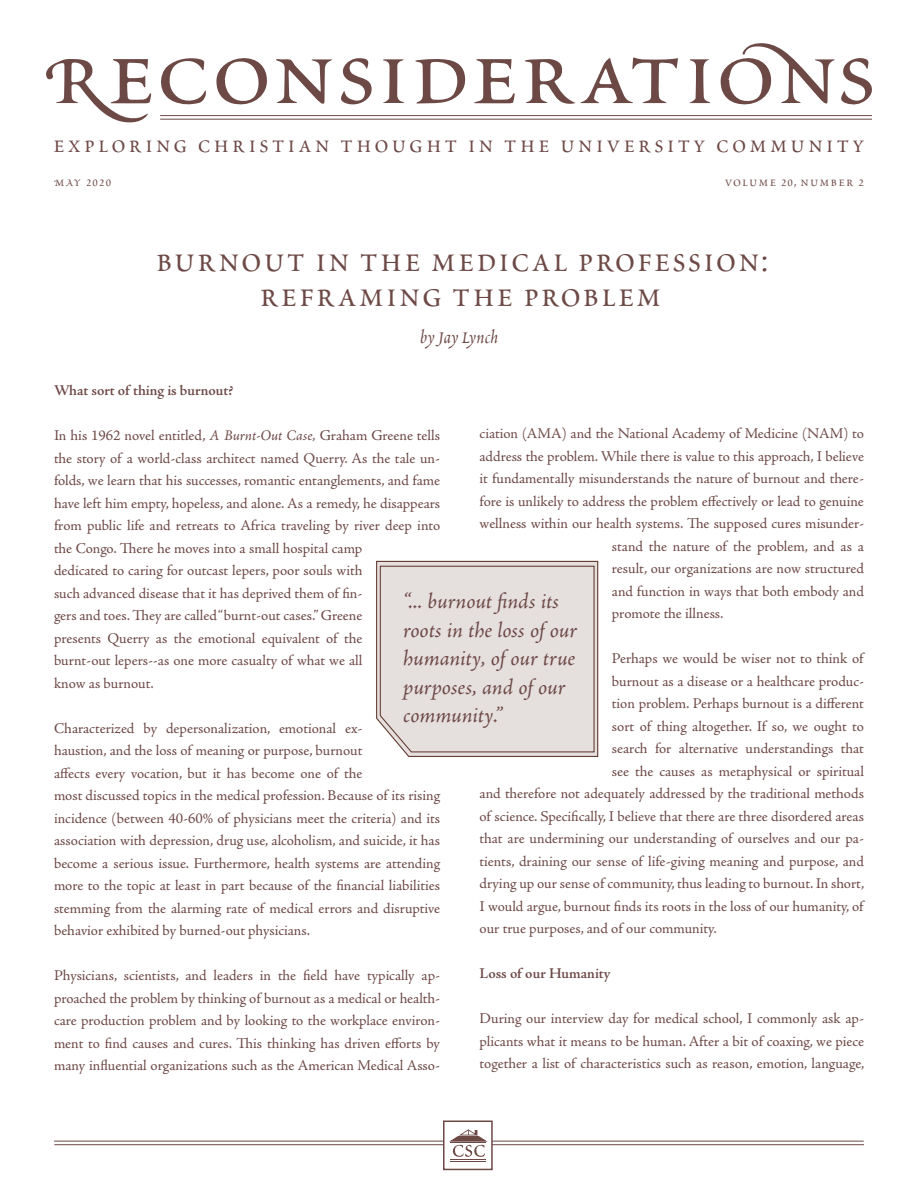
<style>
.page{position:relative;width:918px;height:1188px;background:#fff}
.page>*{position:absolute;margin:0;border:0;box-sizing:border-box;transform-origin:0 0}
.t1{font:39px/34.5px "Poetica Roman Small Caps";letter-spacing:.04em;color:#6d4946;text-align:center}
.t2{font:27px "Poetica Roman Small Caps";letter-spacing:.105em;color:#6d4946}
.t3{font:italic 22.5px/28.5px "Adobe Jenson Pro";letter-spacing:-.005em;color:#6d4946}
.t4{font:21px "Poetica Std";letter-spacing:.015em;color:#6d4946}
.t5{font:15px/22.5px "Adobe Jenson Pro";letter-spacing:-.005em;color:#6d4946}
.t6{font:600 15px "Adobe Jenson Pro";color:#6d4946}
.t7{font:15px "Poetica Roman Small Caps";letter-spacing:.08em;color:#6d4946}
.s1{font-style:italic}
</style>
<div class="page">
<hr style="left:54px;top:1144px;width:810px;height:1px;background:#6d4946">
<hr style="left:54px;top:1141px;width:810px;height:1px;background:#6d4946">
<div style="left:443px;top:1121px;width:50px;height:49px;background:#fff;border:2px solid #6d4946"></div>
<hr style="left:451px;top:1161px;width:35px;height:1px;background:#6d4946">
<hr style="left:451px;top:1160px;width:35px;height:1px;background:#6d4946">
<svg style="left:449px;top:1129px;width:39px;height:28px"></svg>
<hr style="left:160px;top:115px;width:712px;height:1px;background:#6d4946">
<hr style="left:160px;top:119px;width:712px;height:1px;background:#6d4946">
<svg style="left:276px;top:59px;width:56px;height:45px"></svg>
<svg style="left:216px;top:58px;width:51px;height:47px"></svg>
<svg style="left:416px;top:59px;width:50px;height:45px"></svg>
<svg style="left:474px;top:59px;width:41px;height:44px"></svg>
<svg style="left:46px;top:59px;width:105px;height:64px"></svg>
<svg style="left:161px;top:58px;width:45px;height:47px"></svg>
<svg style="left:341px;top:58px;width:31px;height:47px"></svg>
<svg style="left:720px;top:43px;width:152px;height:62px"></svg>
<svg style="left:525px;top:58px;width:153px;height:46px"></svg>
<svg style="left:690px;top:59px;width:20px;height:44px"></svg>
<svg style="left:383px;top:59px;width:21px;height:44px"></svg>
<div style="left:377px;top:561px;width:221px;height:195px;background:#e5dfde"></div>
<p class="t2" style="left:53px;top:131px;width:813px">exploring christian thought in the university community</p>
<p class="t7" style="left:54px;top:175px;width:59px">MAY 2020</p>
<p class="t7" style="left:725px;top:175px;width:141px">volume 20, number 2</p>
<p class="t1" style="left:156px;top:244px;width:614px">burnout in the medical profession: reframing the problem</p>
<p class="t4" style="left:420px;top:324px;width:79px">by Jay Lynch</p>
<p class="t6" style="left:54px;top:382px;width:181px">What sort of thing is burnout?</p>
<p class="t5" style="left:54px;top:425px;width:388px">In his 1962 novel entitled, <span class="s1">A Burnt-Out Case,</span> Graham Greene tells the story of a world-class architect named Querry. As the tale un&shy;folds, we learn that his successes, romantic entanglements, and fame have left him empty, hopeless, and alone. As a remedy, he disappears from public life and retreats to Africa traveling by river deep into the Congo. There he moves into a small hospital camp<br>dedicated to caring for outcast lepers, poor souls with<br>such advanced disease that it has deprived them of fin-<br>gers and toes. They are called “burnt-out cases.” Greene<br>presents Querry as the emotional equivalent of the<br>burnt-out lepers--as one more casualty of what we all<br>know as burnout.</p>
<p class="t5" style="left:54px;top:717px;width:388px">Characterized by depersonalization, emotional ex-<br>haustion, and the loss of meaning or purpose, burnout<br>affects every vocation, but it has become one of the<br>most discussed topics in the medical profession. Because of its rising incidence (between 40-60% of physicians meet the criteria) and its association with depression, drug use, alcoholism, and suicide, it has become a serious issue. Furthermore, health systems are attending more to the topic at least in part because of the financial liabilities stemming from the alarming rate of medical errors and disruptive behavior exhibited by burned-out physicians.</p>
<p class="t5" style="left:54px;top:965px;width:388px;text-align:justify">Physicians, scientists, and leaders in the field have typically ap&shy;proached the problem by thinking of burnout as a medical or health&shy;care production problem and by looking to the workplace environ&shy;ment to find causes and cures. This thinking has driven efforts by many influential organizations such as the American Medical Asso-</p>
<p class="t5" style="left:480px;top:423px;width:386px">ciation (AMA) and the National Academy of Medicine (NAM) to</p>
<p class="t5" style="left:480px;top:445px;width:386px">address the problem. While there is value to this approach, I believe</p>
<p class="t5" style="left:480px;top:468px;width:386px">it fundamentally misunderstands the nature of burnout and there-</p>
<p class="t5" style="left:480px;top:490px;width:386px">fore is unlikely to address the problem effectively or lead to genuine</p>
<p class="t5" style="left:480px;top:513px;width:386px">wellness within our health systems. The supposed cures misunder-</p>
<p class="t5" style="left:612px;top:535px;width:254px">stand the nature of the problem, and as a</p>
<p class="t5" style="left:612px;top:558px;width:254px">result, our organizations are now structured</p>
<p class="t5" style="left:612px;top:580px;width:254px">and function in ways that both embody and</p>
<p class="t5" style="left:612px;top:603px;width:113px">promote the illness.</p>
<p class="t5" style="left:612px;top:648px;width:253px">Perhaps we would be wiser not to think of</p>
<p class="t5" style="left:612px;top:670px;width:254px">burnout as a disease or a healthcare produc-</p>
<p class="t5" style="left:612px;top:693px;width:254px">tion problem. Perhaps burnout is a different</p>
<p class="t5" style="left:612px;top:715px;width:254px">sort of thing altogether. If so, we ought to</p>
<p class="t5" style="left:612px;top:738px;width:254px">search for alternative understandings that</p>
<p class="t5" style="left:612px;top:760px;width:254px">see the causes as metaphysical or spiritual</p>
<p class="t5" style="left:480px;top:783px;width:386px">and therefore not adequately addressed by the traditional methods</p>
<p class="t5" style="left:480px;top:805px;width:386px">of science. Specifically, I believe that there are three disordered areas</p>
<p class="t5" style="left:480px;top:828px;width:386px">that are undermining our understanding of ourselves and our pa-</p>
<p class="t5" style="left:480px;top:850px;width:386px">tients, draining our sense of life-giving meaning and purpose, and</p>
<p class="t5" style="left:480px;top:873px;width:386px">drying up our sense of community, thus leading to burnout. In short,</p>
<p class="t5" style="left:480px;top:895px;width:385px">I would argue, burnout finds its roots in the loss of our humanity, of</p>
<p class="t5" style="left:480px;top:918px;width:239px">our true purposes, and of our community.</p>
<p class="t6" style="left:480px;top:965px;width:132px">Loss of our Humanity</p>
<p class="t5" style="left:480px;top:1008px;width:386px;text-align:justify">During our interview day for medical school, I commonly ask ap&shy;plicants what it means to be human. After a bit of coaxing, we piece together a list of characteristics such as reason, emotion, language,</p>
<p class="t3" style="left:403px;top:588px;width:176px">“... burnout finds its roots in the loss of our humanity, of our true purposes, and of our community.”</p>
</div>
